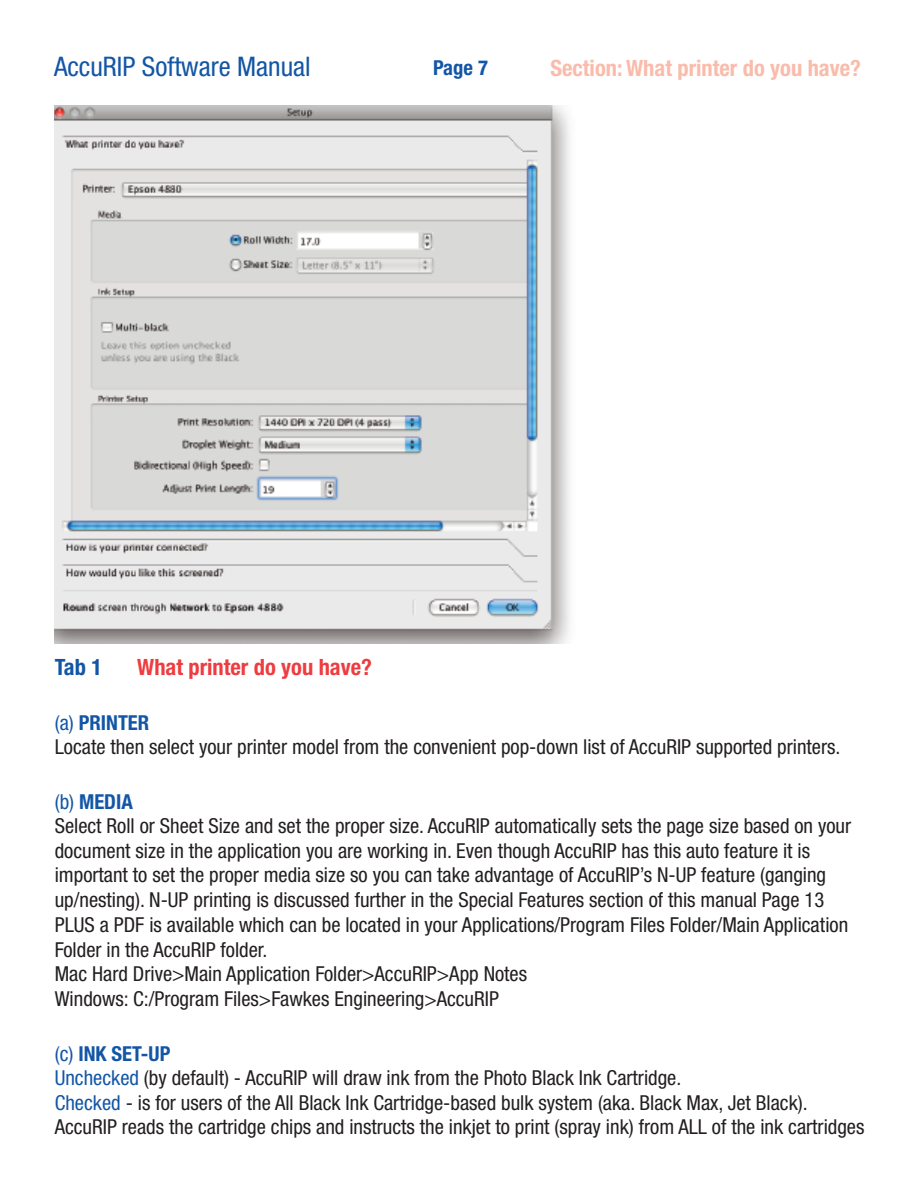
<style>
.page{position:relative;width:918px;height:1188px;background:#fff}
.page>*{position:absolute;margin:0;border:0;box-sizing:border-box;transform-origin:0 0}
.t1{font:condensed 27px "Helvetica Neue";color:#1356a6}
.t2{font:700 condensed 22.5px "Helvetica Neue";color:#fabbaa}
.t3{font:700 condensed 22.5px "Helvetica Neue";color:#ee3c40}
.t4{font:700 condensed 22.5px "Helvetica Neue";color:#1356a6}
.t5{font:condensed 20.7px/24.8px "Helvetica Neue";color:#231f20}
.t6{font:700 condensed 20.7px "Helvetica Neue";color:#1356a6}
.s1{color:#1356a6}
.s2{font-weight:700;color:#1356a6}
</style>
<div class="page">
<img style="left:54px;top:105px;width:516px;height:538px">
<h1 class="t1" style="left:54px;top:56px;width:258px">AccuRIP Software Manual</h1>
<p class="t6" style="left:433px;top:60px;width:56px">Page 7</p>
<p class="t2" style="left:550px;top:54px;width:312px">Section: What printer do you have?</p>
<p class="t4" style="left:55px;top:659px;width:49px">Tab 1</p>
<p class="t3" style="left:137px;top:653px;width:236px">What printer do you have?</p>
<p class="t5" style="left:55px;top:712px;width:787px;line-height:24.3px"><span class="s1">(a)</span> <span class="s2">PRINTER<br></span>Locate then select your printer model from the convenient pop-down list of AccuRIP supported printers.</p>
<p class="t5" style="left:55px;top:791px;width:798px"><span class="s1">(b)</span> <span class="s2">MEDIA<br></span>Select Roll or Sheet Size and set the proper size. AccuRIP automatically sets the page size based on your document size in the application you are working in. Even though AccuRIP has this auto feature it is important to set the proper media size so you can take advantage of AccuRIP’s N-UP feature (ganging up/nesting). N-UP printing is discussed further in the Special Features section of this manual Page 13<br>PLUS a PDF is available which can be located in your Applications/Program Files Folder/Main Application Folder in the AccuRIP folder.<br>Mac Hard Drive&gt;Main Application Folder&gt;AccuRIP&gt;App Notes<br>Windows: C:/Program Files&gt;Fawkes Engineering&gt;AccuRIP</p>
<p class="t5" style="left:55px;top:1043px;width:811px"><span class="s1">(c)</span> <span class="s2">INK SET-UP<br></span><span class="s1">Unchecked</span> (by default) - AccuRIP will draw ink from the Photo Black Ink Cartridge.<br><span class="s1">Checked</span> - is for users of the All Black Ink Cartridge-based bulk system (aka. Black Max, Jet Black).<br>AccuRIP reads the cartridge chips and instructs the inkjet to print (spray ink) from ALL of the ink cartridges</p>
</div>
